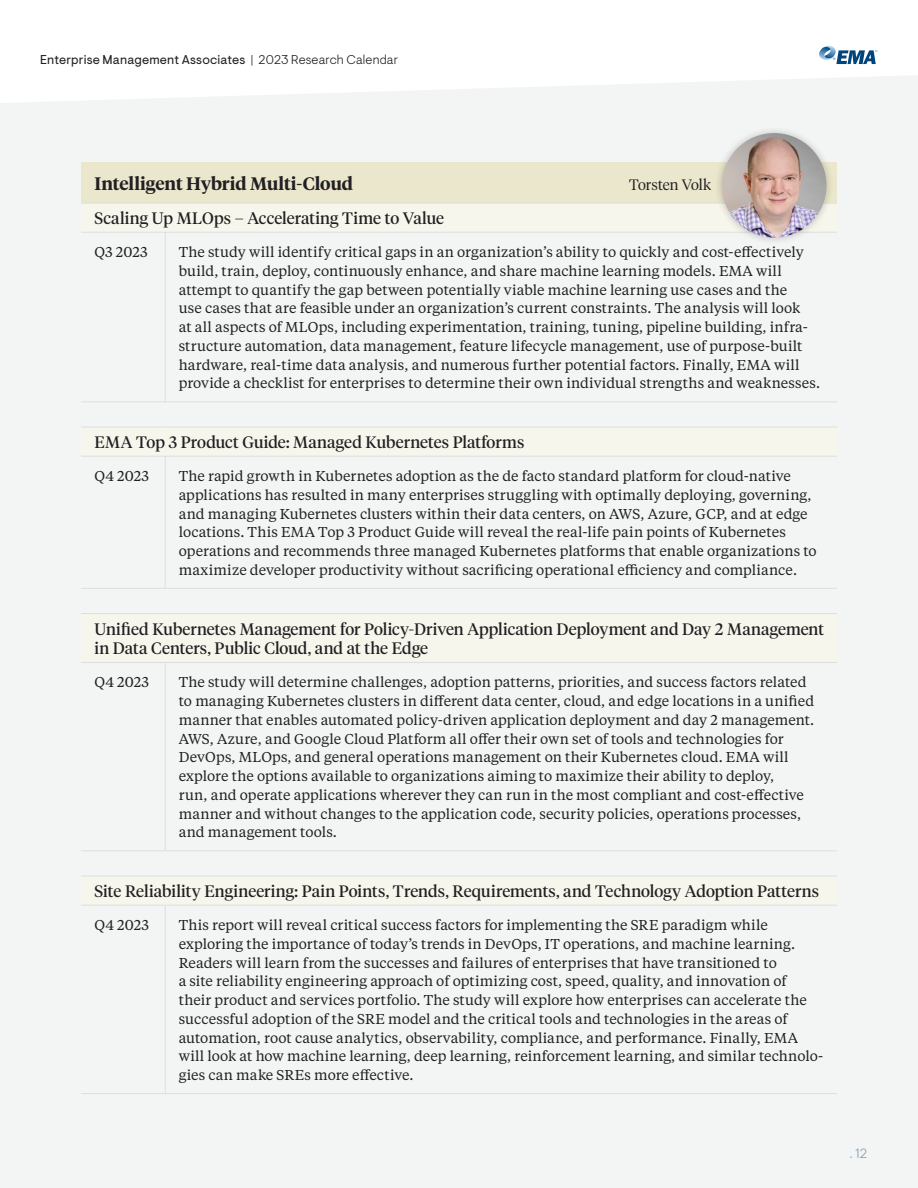
<style>
.page{position:relative;width:918px;height:1188px;background:#fff}
.page>*{position:absolute;margin:0;border:0;box-sizing:border-box;transform-origin:0 0}
.table_header{font:600 18px "Tiempos Headline";letter-spacing:-.005em;color:#211f22}
.table_subheader{font:16.5px/19.8px "Tiempos Headline";letter-spacing:.005em;color:#211f22}
.table_header-2{font:300 15px "Tiempos Headline";letter-spacing:-.005em;color:#211f22}
.table_text{font:14.25px/18.8px "Tiempos Text";letter-spacing:.005em;color:#211f22}
.t1{font:300 13.5px "Visuelt Pro";color:#85a0b9}
.t2{font:12.75px "Visuelt Pro";letter-spacing:.015em;color:#211f22}
.s1{font-weight:300}
</style>
<div class="page">
<div style="left:0;top:75px;width:918px;height:1113px;background:#f3f5f4"></div>
<svg style="left:819px;top:46px;width:58px;height:18px"></svg>
<div style="left:81px;top:162px;width:756px;height:41px;background:#eae7cc"></div>
<div style="left:81px;top:204px;width:756px;height:701px;background:#f3f5f4"></div>
<hr style="left:81px;top:203px;width:84px;height:1px;background:#dae0df">
<hr style="left:165px;top:203px;width:672px;height:1px;background:#dae0df">
<hr style="left:81px;top:232px;width:84px;height:1px;background:#dae0df">
<hr style="left:165px;top:232px;width:672px;height:1px;background:#dae0df">
<hr style="left:165px;top:232px;width:1px;height:170px;background:#dae0df">
<hr style="left:81px;top:402px;width:84px;height:1px;background:#dae0df">
<hr style="left:165px;top:402px;width:672px;height:1px;background:#dae0df">
<hr style="left:81px;top:427px;width:84px;height:1px;background:#dae0df">
<hr style="left:165px;top:427px;width:672px;height:1px;background:#dae0df">
<hr style="left:81px;top:456px;width:84px;height:1px;background:#dae0df">
<hr style="left:165px;top:456px;width:672px;height:1px;background:#dae0df">
<hr style="left:165px;top:456px;width:1px;height:132px;background:#dae0df">
<hr style="left:81px;top:588px;width:84px;height:1px;background:#dae0df">
<hr style="left:165px;top:588px;width:672px;height:1px;background:#dae0df">
<hr style="left:81px;top:613px;width:84px;height:1px;background:#dae0df">
<hr style="left:165px;top:613px;width:672px;height:1px;background:#dae0df">
<hr style="left:81px;top:662px;width:84px;height:1px;background:#dae0df">
<hr style="left:165px;top:662px;width:672px;height:1px;background:#dae0df">
<hr style="left:165px;top:663px;width:1px;height:188px;background:#dae0df">
<hr style="left:81px;top:851px;width:84px;height:1px;background:#dae0df">
<hr style="left:165px;top:851px;width:672px;height:1px;background:#dae0df">
<hr style="left:81px;top:876px;width:84px;height:1px;background:#dae0df">
<hr style="left:165px;top:876px;width:672px;height:1px;background:#dae0df">
<hr style="left:81px;top:905px;width:84px;height:1px;background:#dae0df">
<hr style="left:165px;top:905px;width:672px;height:1px;background:#dae0df">
<hr style="left:165px;top:905px;width:1px;height:188px;background:#dae0df">
<hr style="left:81px;top:1093px;width:84px;height:1px;background:#dae0df">
<hr style="left:165px;top:1093px;width:672px;height:1px;background:#dae0df">
<div style="left:715px;top:126px;width:119px;height:119px;background:#231f20;opacity:.25"></div>
<img style="left:722px;top:133px;width:104px;height:105px;border-radius:52px">
<p class="t2" style="left:40px;top:52px;width:359px">Enterprise Management Associates <span class="s1">| 2023 Research Calendar</span></p>
<p class="table_header" style="left:94px;top:171px;width:260px">Intelligent Hybrid Multi-Cloud</p>
<p class="table_header-2" style="left:629px;top:174px;width:83px">Torsten Volk</p>
<p class="table_subheader" style="left:94px;top:208px;width:351px">Scaling Up MLOps – Accelerating Time to Value</p>
<p class="table_text" style="left:94px;top:242px;width:55px">Q3 2023</p>
<p class="table_text" style="left:179px;top:242px;width:643px">The study will identify critical gaps in an organization’s ability to quickly and cost-effectively build, train, deploy, continuously enhance, and share machine learning models. EMA will attempt to quantify the gap between potentially viable machine learning use cases and the<br>use cases that are feasible under an organization’s current constraints. The analysis will look<br>at all aspects of MLOps, including experimentation, training, tuning, pipeline building, infra&shy;structure automation, data management, feature lifecycle management, use of purpose-built hardware, real-time data analysis, and numerous further potential factors. Finally, EMA will provide a checklist for enterprises to determine their own individual strengths and weaknesses.</p>
<p class="table_subheader" style="left:94px;top:432px;width:431px">EMA Top 3 Product Guide: Managed Kubernetes Platforms</p>
<p class="table_text" style="left:94px;top:466px;width:56px">Q4 2023</p>
<p class="table_text" style="left:179px;top:466px;width:640px">The rapid growth in Kubernetes adoption as the de facto standard platform for cloud-native applications has resulted in many enterprises struggling with optimally deploying, governing, and managing Kubernetes clusters within their data centers, on AWS, Azure, GCP, and at edge locations. This EMA Top 3 Product Guide will reveal the real-life pain points of Kubernetes operations and recommends three managed Kubernetes platforms that enable organizations to maximize developer productivity without sacrificing operational efficiency and compliance.</p>
<p class="table_subheader" style="left:94px;top:618px;width:731px">Unified Kubernetes Management for Policy-Driven Application Deployment and Day 2 Management in Data Centers, Public Cloud, and at the Edge</p>
<p class="table_text" style="left:94px;top:672px;width:56px">Q4 2023</p>
<p class="table_text" style="left:179px;top:672px;width:637px">The study will determine challenges, adoption patterns, priorities, and success factors related to managing Kubernetes clusters in different data center, cloud, and edge locations in a unified manner that enables automated policy-driven application deployment and day 2 management.<br>AWS, Azure, and Google Cloud Platform all offer their own set of tools and technologies for DevOps, MLOps, and general operations management on their Kubernetes cloud. EMA will explore the options available to organizations aiming to maximize their ability to deploy,<br>run, and operate applications wherever they can run in the most compliant and cost-effective manner and without changes to the application code, security policies, operations processes, and management tools.</p>
<p class="table_subheader" style="left:94px;top:881px;width:726px">Site Reliability Engineering: Pain Points, Trends, Requirements, and Technology Adoption Patterns</p>
<p class="table_text" style="left:94px;top:915px;width:56px">Q4 2023</p>
<p class="table_text" style="left:179px;top:915px;width:646px">This report will reveal critical success factors for implementing the SRE paradigm while exploring the importance of today’s trends in DevOps, IT operations, and machine learning.<br>Readers will learn from the successes and failures of enterprises that have transitioned to<br>a site reliability engineering approach of optimizing cost, speed, quality, and innovation of<br>their product and services portfolio. The study will explore how enterprises can accelerate the successful adoption of the SRE model and the critical tools and technologies in the areas of automation, root cause analytics, observability, compliance, and performance. Finally, EMA will look at how machine learning, deep learning, reinforcement learning, and similar technolo&shy;gies can make SREs more effective.</p>
<p class="t1" style="left:850px;top:1146px;width:19px">. 12</p>
</div>
